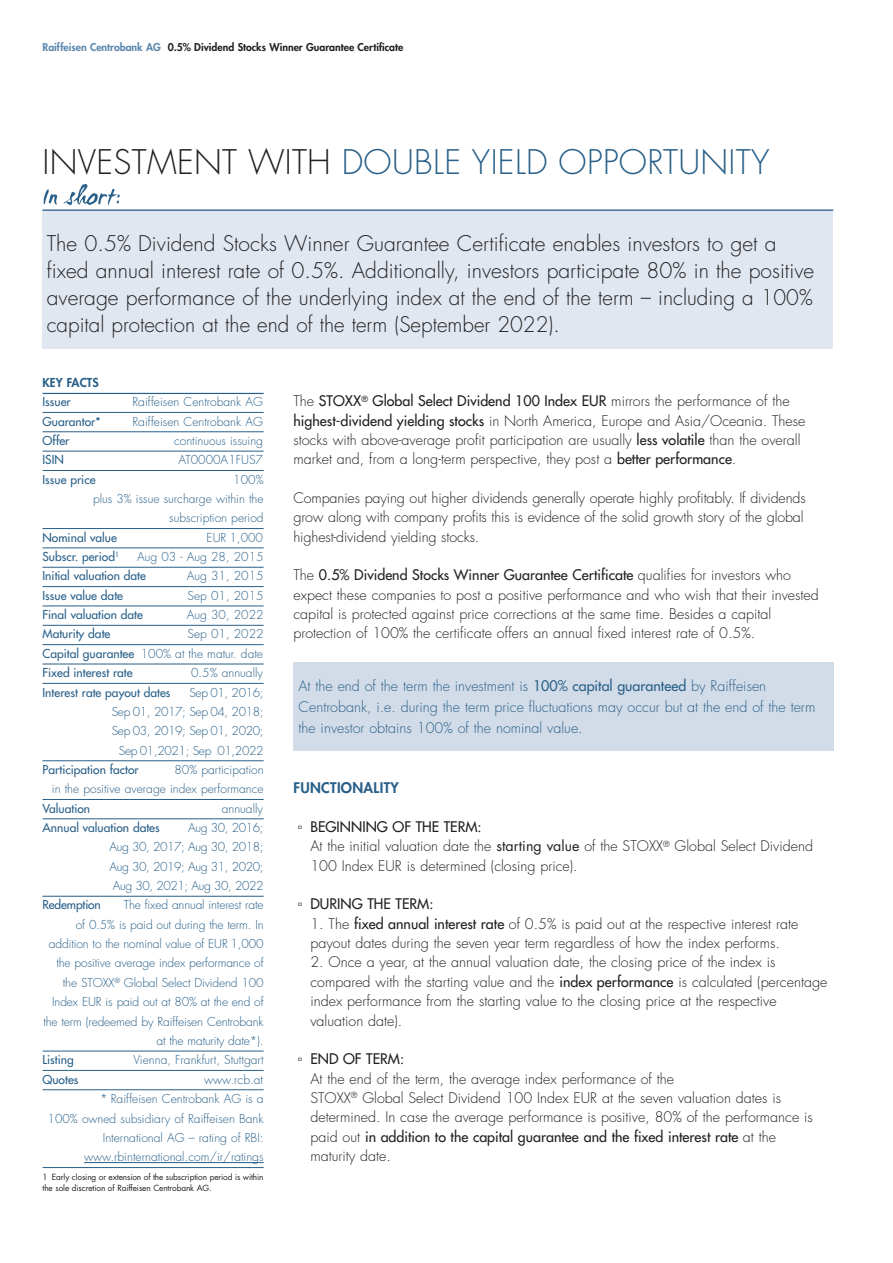
<style>
.page{position:relative;width:893px;height:1263px;background:#fff}
.page>*{position:absolute;margin:0;border:0;box-sizing:border-box;transform-origin:0 0}
.Headline{font:300 33px "Futura";letter-spacing:.01em;color:#285f88}
.Lead-in{font:300 21px/27px "Futura";color:#231f20}
.t1{font:300 14.25px/19.4px "Futura";color:#231f20}
.t2{font:300 14.25px/21px "Futura";color:#285f88}
.t3{font:14.25px "Futura";color:#231f20}
.Subheader{font:800 14.25px "Futura";letter-spacing:.025em;color:#285f88}
.Spalte-Key_Facts{font:300 12px/19.4px "Futura";color:#285f88;text-align:right}
.Spalte-Key_Facts-2{font:12px "Futura";color:#285f88}
.Spalte-Key_Facts-3{font:300 12px/19.4px "Futura";letter-spacing:-.03em;color:#285f88;text-align:right}
.Spalte-Headline{font:800 12px "Futura";color:#285f88}
.Kopfzeile{font:800 10.5px "Futura";color:#231f20}
.Disclaimer{font:8.25px/10.5px "Futura";letter-spacing:-.01em;color:#231f20}
.s1{color:#5986ad}
.s2{color:#231f20}
.s3{font-weight:400}
.s4{font-family:"Trebuchet MS";font-weight:400}
.s5{font-family:"Trebuchet MS"}
.s6{font-size:12.3px}
</style>
<div class="page">
<div style="left:43px;top:209px;width:790px;height:140px;background:#e0e7f0"></div>
<hr style="left:43px;top:393px;width:221px;height:1px;background:#285f88">
<hr style="left:43px;top:412px;width:221px;height:1px;background:#285f88">
<hr style="left:43px;top:431px;width:221px;height:1px;background:#285f88">
<hr style="left:43px;top:451px;width:221px;height:1px;background:#285f88">
<hr style="left:43px;top:470px;width:221px;height:1px;background:#285f88">
<hr style="left:43px;top:528px;width:221px;height:1px;background:#285f88">
<hr style="left:43px;top:548px;width:221px;height:1px;background:#285f88">
<hr style="left:43px;top:567px;width:221px;height:1px;background:#285f88">
<hr style="left:43px;top:586px;width:221px;height:1px;background:#285f88">
<hr style="left:43px;top:606px;width:221px;height:1px;background:#285f88">
<hr style="left:43px;top:625px;width:221px;height:1px;background:#285f88">
<hr style="left:43px;top:644px;width:221px;height:1px;background:#285f88">
<hr style="left:43px;top:664px;width:221px;height:1px;background:#285f88">
<hr style="left:43px;top:683px;width:221px;height:1px;background:#285f88">
<hr style="left:43px;top:760px;width:221px;height:1px;background:#285f88">
<hr style="left:43px;top:799px;width:221px;height:1px;background:#285f88">
<hr style="left:43px;top:818px;width:221px;height:1px;background:#285f88">
<hr style="left:43px;top:896px;width:221px;height:1px;background:#285f88">
<hr style="left:43px;top:1051px;width:221px;height:1px;background:#285f88">
<hr style="left:43px;top:1070px;width:221px;height:1px;background:#285f88">
<hr style="left:43px;top:1089px;width:221px;height:1px;background:#285f88">
<hr style="left:43px;top:1167px;width:221px;height:1px;background:#285f88">
<hr style="left:84px;top:1162px;width:180px;height:1px;background:#285f88">
<div style="left:293px;top:662px;width:540px;height:88px;background:#d2dce8"></div>
<svg style="left:44px;top:184px;width:76px;height:22px"></svg>
<hr style="left:43px;top:210px;width:790px;height:1px;background:#285f88">
<p class="Kopfzeile" style="left:43px;top:40px;width:362px"><span class="s1">Raiffeisen Centrobank AG</span> 0.5% Dividend Stocks Winner Guarantee Certificate</p>
<p class="Headline" style="left:43px;top:142px;width:728px"><span class="s2">INVESTMENT WITH</span> DOUBLE YIELD OPPORTUNITY</p>
<p class="Lead-in" style="left:47px;top:231px;width:769px">The 0.5% Dividend Stocks Winner Guarantee Certificate enables investors to get a fixed annual interest rate of 0.5%. Additionally, investors participate 80% in the positive average performance of the underlying index at the end of the term – including a 100% capital protection at the end of the term (September 2022).</p>
<p class="Spalte-Headline" style="left:43px;top:375px;width:58px">KEY FACTS</p>
<p class="Spalte-Key_Facts-2" style="left:43px;top:394px;width:30px">Issuer</p>
<p class="Spalte-Key_Facts" style="left:132px;top:393px;width:132px">Raiffeisen Centrobank AG</p>
<p class="Spalte-Key_Facts-2" style="left:43px;top:414px;width:60px">Guarantor*</p>
<p class="Spalte-Key_Facts" style="left:132px;top:412px;width:132px">Raiffeisen Centrobank AG</p>
<p class="Spalte-Key_Facts-2" style="left:43px;top:433px;width:28px">Offer</p>
<p class="Spalte-Key_Facts" style="left:174px;top:431px;width:91px">continuous issuing</p>
<p class="Spalte-Key_Facts-2" style="left:43px;top:452px;width:23px">ISIN</p>
<p class="Spalte-Key_Facts" style="left:179px;top:451px;width:86px">AT0000A1FUS7</p>
<p class="Spalte-Key_Facts-2" style="left:43px;top:472px;width:55px">Issue price</p>
<p class="Spalte-Key_Facts" style="left:93px;top:470px;width:172px">100%<br>plus 3% issue surcharge within the subscription period</p>
<p class="Spalte-Key_Facts-2" style="left:43px;top:530px;width:76px">Nominal value</p>
<p class="Spalte-Key_Facts" style="left:207px;top:528px;width:58px">EUR 1,000</p>
<p class="Spalte-Key_Facts-2" style="left:43px;top:549px;width:78px">Subscr. period<sup>1</sup></p>
<p class="Spalte-Key_Facts" style="left:137px;top:547px;width:128px">Aug 03 - Aug 28, 2015</p>
<p class="Spalte-Key_Facts-2" style="left:43px;top:568px;width:105px">Initial valuation date</p>
<p class="Spalte-Key_Facts" style="left:187px;top:567px;width:78px">Aug 31, 2015</p>
<p class="Spalte-Key_Facts-2" style="left:43px;top:588px;width:82px">Issue value date</p>
<p class="Spalte-Key_Facts" style="left:188px;top:586px;width:78px">Sep 01, 2015</p>
<p class="Spalte-Key_Facts-2" style="left:43px;top:607px;width:102px">Final valuation date</p>
<p class="Spalte-Key_Facts" style="left:187px;top:605px;width:78px">Aug 30, 2022</p>
<p class="Spalte-Key_Facts-2" style="left:43px;top:626px;width:69px">Maturity date</p>
<p class="Spalte-Key_Facts" style="left:188px;top:625px;width:78px">Sep 01, 2022</p>
<p class="Spalte-Key_Facts" style="left:43px;top:644px;width:222px"><span class="s3">Capital guarantee</span> 100% at the matur. date</p>
<p class="Spalte-Key_Facts-2" style="left:43px;top:665px;width:92px">Fixed interest rate</p>
<p class="Spalte-Key_Facts" style="left:191px;top:663px;width:73px">0.5% annually</p>
<p class="Spalte-Key_Facts-2" style="left:43px;top:685px;width:130px">Interest rate payout dates</p>
<p class="t1" style="left:293px;top:392px;width:514px">The <span class="s3">STOXX</span><sup>®</sup> <span class="s3">Global Select Dividend 100 Index EUR</span> mirrors the performance of the <span class="s3">highest-dividend yielding stocks</span> in North America, Europe and Asia/Oceania. These stocks with above-average profit participation are usually <span class="s3">less volatile</span> than the overall market and, from a long-term perspective, they post a <span class="s3">better performance</span>.</p>
<p class="t1" style="left:293px;top:489px;width:514px">Companies paying out higher dividends generally operate highly profitably. If dividends grow along with company profits this is evidence of the solid growth story of the global highest-dividend yielding stocks.</p>
<p class="t1" style="left:293px;top:566px;width:527px">The <span class="s3">0.5% Dividend Stocks Winner Guarantee Certificate</span> qualifies for investors who expect these companies to post a positive performance and who wish that their invested capital is protected against price corrections at the same time. Besides a capital protection of 100% the certificate offers an annual fixed interest rate of 0.5%.</p>
<p class="t2" style="left:298px;top:676px;width:518px">At the end of the term the investment is <span class="s3">100% capital guaranteed</span> by Raiffeisen<br>Centrobank, i.e. during the term price fluctuations may occur but at the end of the term the investor obtains 100% of the nominal value.</p>
<p class="Spalte-Key_Facts-3" style="left:112px;top:683px;width:153px">Sep 01, 2016;<br>Sep 01, 2017; Sep 04, 2018;<br>Sep 03, 2019; Sep 01, 2020;<br>Sep 01,2021; Sep 01,2022</p>
<p class="Spalte-Key_Facts-2" style="left:43px;top:762px;width:98px">Participation factor</p>
<p class="Spalte-Key_Facts" style="left:52px;top:760px;width:213px">80% participation<br>in the positive average index performance</p>
<p class="Spalte-Key_Facts-2" style="left:43px;top:801px;width:49px">Valuation</p>
<p class="Spalte-Key_Facts" style="left:222px;top:799px;width:43px">annually</p>
<p class="Spalte-Key_Facts-2" style="left:43px;top:820px;width:119px">Annual valuation dates</p>
<p class="Subheader" style="left:293px;top:779px;width:107px">FUNCTIONALITY</p>
<p class="t1" style="left:310px;top:817px;width:504px;text-indent:-13px"><span class="s4">▫</span> <span class="s3">BEGINNING OF THE TERM:<br></span>At the initial valuation date the <span class="s3">starting value</span> of the STOXX<sup>®</sup> Global Select Dividend<br>100 Index EUR is determined (closing price).</p>
<p class="t3" style="left:298px;top:895px;width:137px"><span class="s5">▫</span> DURING THE TERM:</p>
<p class="t1" style="left:310px;top:914px;width:489px">1. The <span class="s3">fixed annual interest rate</span> of 0.5% is paid out at the respective interest rate payout dates during the seven year term regardless of how the index performs.</p>
<p class="t1" style="left:310px;top:953px;width:518px">2. Once a year, at the annual valuation date, the closing price of the index is compared with the starting value and the <span class="s3">index performance</span> is calculated (percentage index performance from the starting value to the closing price at the respective valuation date).</p>
<p class="t1" style="left:310px;top:1050px;width:504px;text-indent:-13px"><span class="s4">▫</span> <span class="s3">END OF TERM:<br></span>At the end of the term, the average index performance of the<br>STOXX<sup>®</sup> Global Select Dividend 100 Index EUR at the seven valuation dates is determined. In case the average performance is positive, 80% of the performance is paid out <span class="s3">in addition to the capital guarantee and the fixed interest rate</span> at the maturity date.</p>
<p class="Spalte-Key_Facts" style="left:110px;top:818px;width:156px;text-align:justify;text-indent:79px">Aug 30, 2016; Aug 30, 2017; Aug 30, 2018; Aug 30, 2019; Aug 31, 2020; Aug 30, 2021; Aug 30, 2022</p>
<p class="Spalte-Key_Facts-2" style="left:43px;top:897px;width:60px">Redemption</p>
<p class="Spalte-Key_Facts" style="left:43px;top:896px;width:222px">The fixed annual interest rate<br>of 0.5% is paid out during the term. In addition to the nominal value of EUR 1,000 the positive average index performance of the STOXX<sup>®</sup> Global Select Dividend 100<br>Index EUR is paid out at 80% at the end of the term (redeemed by Raiffeisen Centrobank at the maturity date*).</p>
<p class="Spalte-Key_Facts-2" style="left:43px;top:1052px;width:33px">Listing</p>
<p class="Spalte-Key_Facts" style="left:134px;top:1050px;width:132px">Vienna, Frankfurt, Stuttgart</p>
<p class="Spalte-Key_Facts-2" style="left:43px;top:1072px;width:37px">Quotes</p>
<p class="Spalte-Key_Facts" style="left:204px;top:1070px;width:60px">www.rcb.at</p>
<p class="Spalte-Key_Facts" style="left:48px;top:1090px;width:218px"><span class="s6">*</span> Raiffeisen Centrobank AG is a<br>100% owned subsidiary of Raiffeisen Bank International AG – rating of RBI: www.rbinternational.com/ir/ratings</p>
<p class="Disclaimer" style="left:43px;top:1172px;width:223px">1 Early closing or extension of the subscription period is within the sole discretion of Raiffeisen Centrobank AG.</p>
</div>
